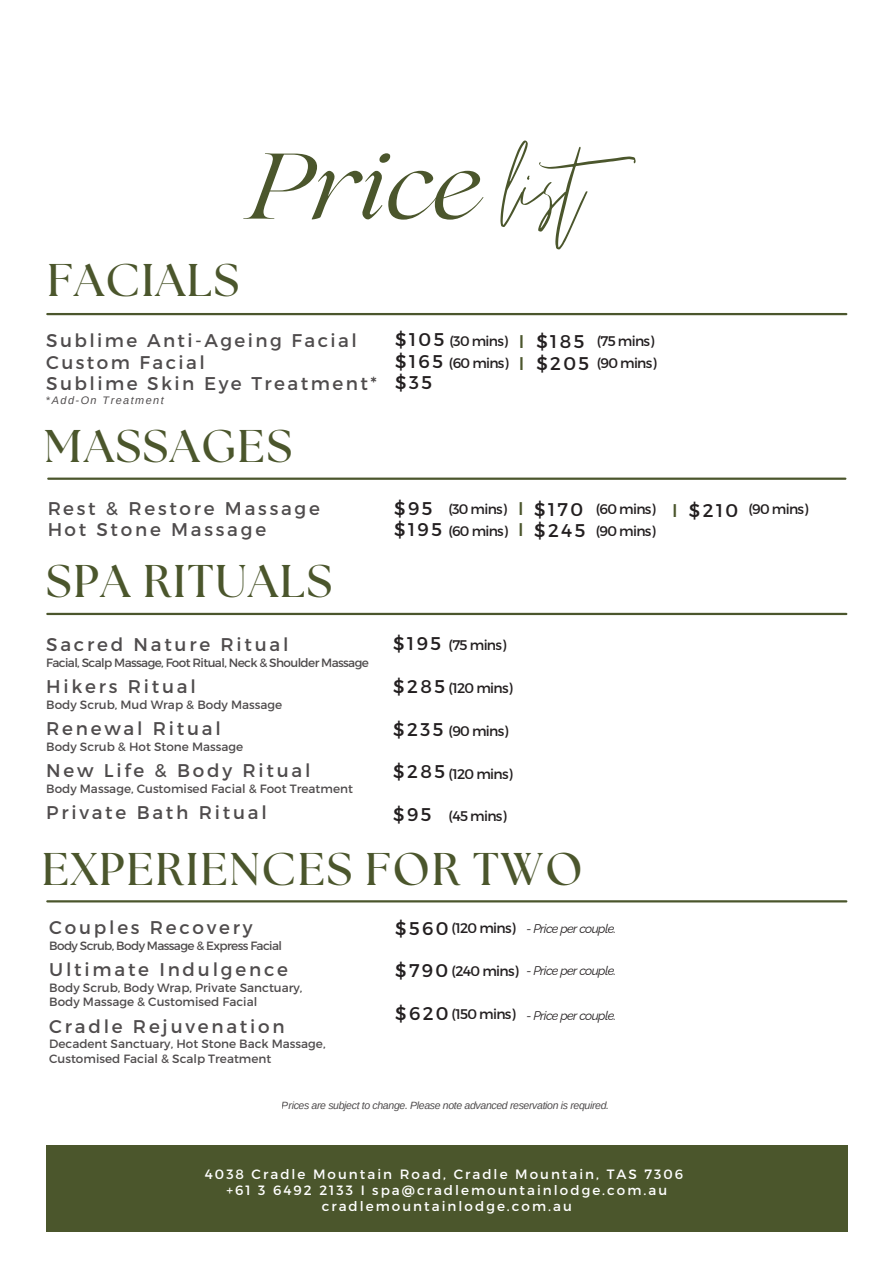
<style>
.page{position:relative;width:894px;height:1264px;background:#fff}
.page>*{position:absolute;margin:0;border:0;box-sizing:border-box;transform-origin:0 0}
.t1{font:145.2px "Emitha Script";color:#4b562c}
.t2{font:italic 92.85px "Lovelace";color:#4b562c}
.t3{font:700 45.75px "The Seasons";letter-spacing:.04em;color:#4b562c}
.t4{font:18.45px/21.3px "Montserrat";letter-spacing:.15em;color:#231f20}
.t5{font:18.45px/21.8px "Montserrat";letter-spacing:.13em;color:#231f20}
.t6{font:18.45px/21.3px "Montserrat";color:#4b562c}
.t7{font:13.95px/21.3px "Montserrat";letter-spacing:-.05em;color:#231f20}
.t8{font:13.5px/15.8px "Montserrat";letter-spacing:.15em;color:#fff;text-align:center}
.t9{font:italic 12.45px "Raleway";letter-spacing:-.05em;color:#231f20}
.t10{font:12px/14.2px "Montserrat";color:#231f20}
.t11{font:12px "Montserrat";letter-spacing:-.05em;color:#231f20}
.t12{font:italic 10.95px "Arimo";letter-spacing:.13em;color:#231f20}
.t13{font:italic 10.5px "Arimo";letter-spacing:-.03em;color:#231f20}
.s1{font-style:normal}
</style>
<div class="page">
<hr style="left:47px;top:313px;width:799px;height:2px;background:#4b562c">
<hr style="left:48px;top:477px;width:797px;height:3px;background:#4b562c">
<hr style="left:47px;top:613px;width:799px;height:2px;background:#4b562c">
<div style="left:46px;top:1145px;width:801px;height:87px;background:#4b562c"></div>
<hr style="left:47px;top:900px;width:799px;height:2px;background:#4b562c">
<h6 class="t2" style="left:249px;top:154px;width:232px">Price</h6>
<h5 class="t3" style="left:47px;top:259px;width:193px">FACIALS</h5>
<h4 class="t1" style="left:502px;top:109px;width:158px">list</h4>
<p class="t5" style="left:46px;top:328px;width:332px">Sublime Anti-Ageing Facial<br>Custom Facial<br>Sublime Skin Eye Treatment*</p>
<p class="t12" style="left:46px;top:394px;width:119px"><span class="s1">*</span>Add-On Treatment</p>
<h2 class="t3" style="left:44px;top:425px;width:249px">MASSAGES</h2>
<p class="t4" style="left:47px;top:496px;width:274px">Rest &amp; Restore Massage<br>Hot Stone Massage</p>
<h5 class="t3" style="left:46px;top:561px;width:287px">SPA RITUALS</h5>
<p class="t4" style="left:46px;top:633px;width:244px">Sacred Nature Ritual</p>
<p class="t11" style="left:46px;top:654px;width:324px">Facial, Scalp Massage, Foot Ritual, Neck &amp; Shoulder Massage</p>
<p class="t4" style="left:46px;top:675px;width:151px">Hikers Ritual</p>
<p class="t10" style="left:46px;top:696px;width:237px">Body Scrub, Mud Wrap &amp; Body Massage</p>
<p class="t4" style="left:46px;top:717px;width:176px">Renewal Ritual</p>
<p class="t10" style="left:46px;top:738px;width:198px">Body Scrub &amp; Hot Stone Massage</p>
<p class="t4" style="left:46px;top:759px;width:266px">New Life &amp; Body Ritual</p>
<p class="t10" style="left:46px;top:780px;width:308px">Body Massage, Customised Facial &amp; Foot Treatment</p>
<p class="t4" style="left:46px;top:801px;width:222px">Private Bath Ritual</p>
<h5 class="t4" style="left:395px;top:328px;width:51px;text-align:justify">$105 $165 $35</h5>
<h5 class="t7" style="left:596px;top:330px;width:61px">(75 mins) (90 mins)</h5>
<h4 class="t4" style="left:536px;top:330px;width:54px">$185 $205</h4>
<h5 class="t7" style="left:449px;top:330px;width:61px">(30 mins) (60 mins)</h5>
<h3 class="t6" style="left:519px;top:330px;width:7px">I<br>I</h3>
<h1 class="t4" style="left:394px;top:496px;width:49px">$95 $195</h1>
<p class="t4" style="left:534px;top:497px;width:53px">$170 $245</p>
<h6 class="t6" style="left:671px;top:498px;width:7px">I</h6>
<p class="t4" style="left:688px;top:498px;width:51px">$210</p>
<p class="t7" style="left:748px;top:498px;width:61px">(90 mins)</p>
<h3 class="t6" style="left:518px;top:496px;width:7px">I<br>I</h3>
<h3 class="t7" style="left:448px;top:498px;width:61px">(30 mins) (60 mins)</h3>
<h6 class="t7" style="left:595px;top:498px;width:61px">(60 mins) (90 mins)</h6>
<p class="t4" style="left:393px;top:632px;width:49px">$195</p>
<h5 class="t4" style="left:393px;top:674px;width:53px">$285</h5>
<h5 class="t4" style="left:393px;top:717px;width:51px">$235</h5>
<h5 class="t4" style="left:393px;top:760px;width:53px">$285</h5>
<h5 class="t4" style="left:393px;top:803px;width:40px">$95</h5>
<p class="t7" style="left:448px;top:634px;width:59px">(75 mins)</p>
<p class="t7" style="left:448px;top:676px;width:66px">(120 mins)</p>
<p class="t7" style="left:448px;top:719px;width:61px">(90 mins)</p>
<p class="t7" style="left:448px;top:762px;width:66px">(120 mins)</p>
<p class="t7" style="left:448px;top:805px;width:59px">(45 mins)</p>
<h5 class="t3" style="left:42px;top:848px;width:542px">EXPERIENCES FOR TWO</h5>
<p class="t4" style="left:49px;top:916px;width:205px">Couples Recovery</p>
<p class="t11" style="left:49px;top:937px;width:234px">Body Scrub, Body Massage &amp; Express Facial</p>
<p class="t4" style="left:49px;top:958px;width:240px">Ultimate Indulgence</p>
<p class="t10" style="left:49px;top:979px;width:254px">Body Scrub, Body Wrap, Private Sanctuary,<br>Body Massage &amp; Customised Facial</p>
<p class="t4" style="left:49px;top:1014px;width:237px">Cradle Rejuvenation</p>
<p class="t10" style="left:49px;top:1036px;width:278px">Decadent Sanctuary, Hot Stone Back Massage,<br>Customised Facial &amp; Scalp Treatment</p>
<h6 class="t4" style="left:395px;top:917px;width:55px">$560</h6>
<h6 class="t4" style="left:395px;top:958px;width:55px">$790</h6>
<h3 class="t4" style="left:395px;top:1001px;width:55px">$620</h3>
<h6 class="t7" style="left:451px;top:917px;width:66px">(120 mins)</h6>
<h6 class="t7" style="left:451px;top:959px;width:69px">(240 mins)</h6>
<h6 class="t7" style="left:451px;top:1002px;width:65px">(150 mins)</h6>
<p class="t9" style="left:526px;top:920px;width:91px">- Price per couple.</p>
<p class="t9" style="left:526px;top:963px;width:91px">- Price per couple.</p>
<p class="t9" style="left:526px;top:1008px;width:91px">- Price per couple.</p>
<p class="t13" style="left:282px;top:1099px;width:329px">Prices are subject to change. Please note advanced reservation is required.</p>
<h5 class="t8" style="left:205px;top:1165px;width:479px">4038 Cradle Mountain Road, Cradle Mountain, TAS 7306 +61 3 6492 2133 I spa@cradlemountainlodge.com.au cradlemountainlodge.com.au</h5>
</div>
